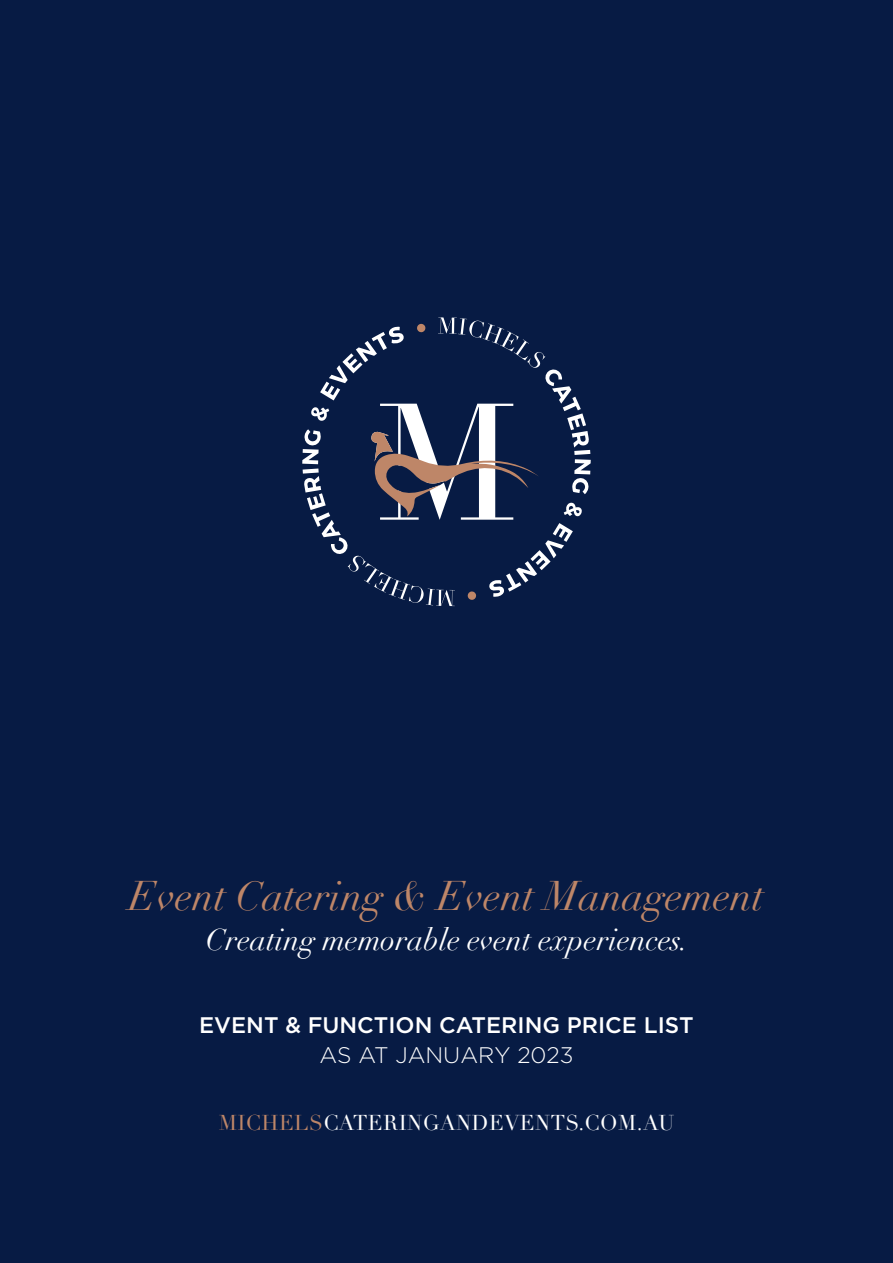
<style>
.page{position:relative;width:893px;height:1263px;background:#071b44}
.page>*{position:absolute;margin:0;border:0;box-sizing:border-box;transform-origin:0 0}
.t1{font:italic 40.5px "Didot";color:#be8668}
.t2{font:italic 30px "Didot";color:#fff}
.t3{font:500 22.5px/30px "Gotham";color:#fff;text-align:center}
.t4{font:21px "Didot";letter-spacing:.02em;color:#fff}
.s1{font-weight:300}
.s2{color:#be8668}
</style>
<div class="page">
<svg style="left:302px;top:317px;width:289px;height:289px"></svg>
<p class="t1" style="left:129px;top:871px;width:637px">Event Catering &amp; Event Management</p>
<p class="t2" style="left:206px;top:921px;width:484px">Creating memorable event experiences.</p>
<p class="t3" style="left:199px;top:1009px;width:496px">EVENT &amp; FUNCTION CATERING PRICE LIST<br><span class="s1">AS AT JANUARY 2023</span></p>
<p class="t4" style="left:219px;top:1110px;width:457px"><span class="s2">MICHELS</span>CATERINGANDEVENTS.COM.AU</p>
</div>
